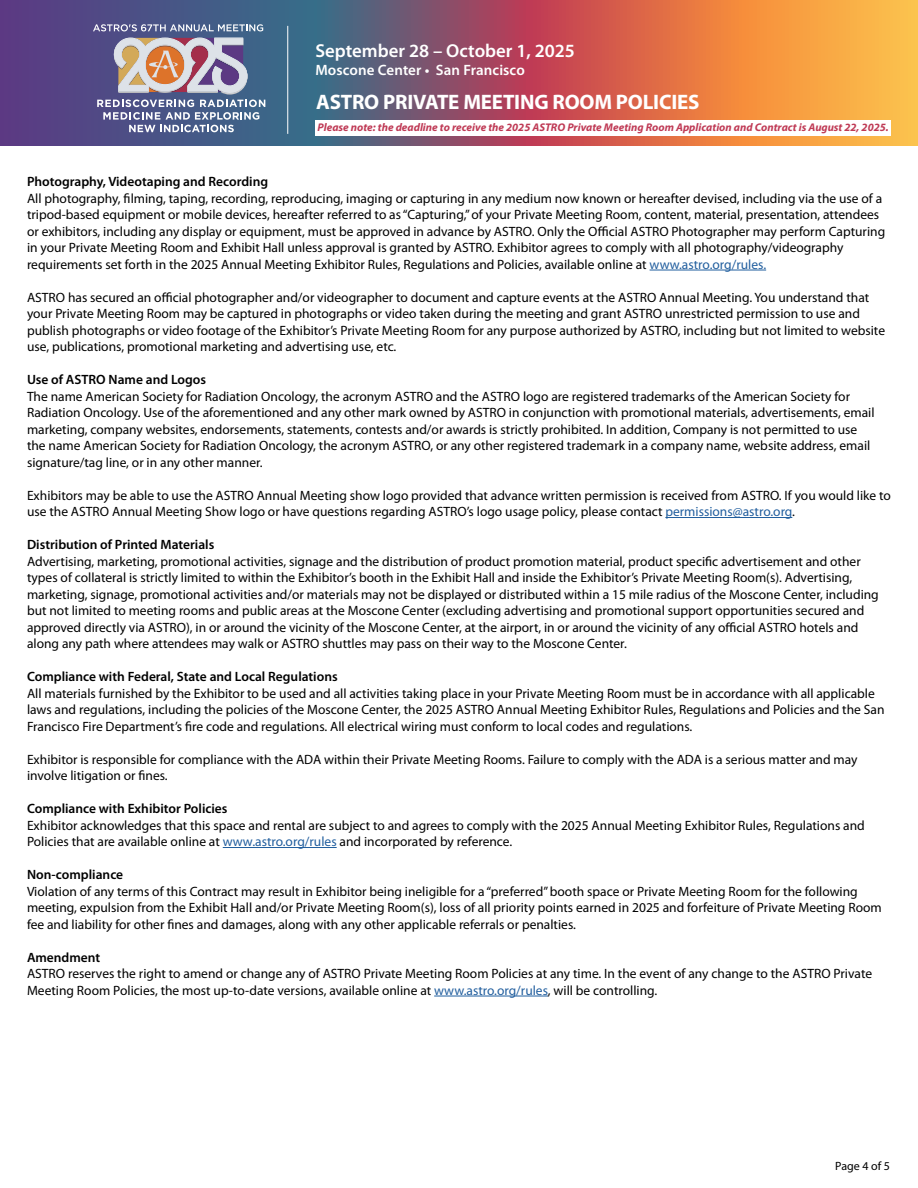
<style>
.page{position:relative;width:918px;height:1188px;background:#fff}
.page>*{position:absolute;margin:0;border:0;box-sizing:border-box;transform-origin:0 0}
.t1{font:700 21px "Myriad Pro";letter-spacing:-.01em;color:#fff}
.t2{font:600 18.75px "Myriad Pro";color:#fff}
.t3{font:600 15px "Myriad Pro";letter-spacing:.005em;color:#fff}
.t4{font:13.5px/16.5px "Myriad Pro";color:#000}
.t5{font:600 13.5px "Myriad Pro";color:#000}
.t6{font:12px "Myriad Pro";color:#000}
.t7{font:italic 700 11.1px "Myriad Pro";color:#bf3a55}
.s1{color:#215e9e}
</style>
<div class="page">
<svg style="left:0;top:0;width:918px;height:146px;background:#a16a63"></svg>
<hr style="left:287px;top:26px;width:1px;height:108px;background:#fff">
<svg style="left:93px;top:24px;width:170px;height:7px"></svg>
<svg style="left:97px;top:38px;width:168px;height:94px;background:#908ca1"></svg>
<div style="left:315px;top:120px;width:576px;height:15px;background:#fff"></div>
<hr style="left:650px;top:270px;width:116px;height:1px;background:#215e9e">
<hr style="left:665px;top:517px;width:127px;height:1px;background:#215e9e">
<hr style="left:223px;top:847px;width:114px;height:1px;background:#215e9e">
<hr style="left:434px;top:996px;width:114px;height:1px;background:#215e9e">
<h2 class="t2" style="left:315px;top:39px;width:261px">September 28 – October 1, 2025</h2>
<p class="t3" style="left:315px;top:61px;width:211px">Moscone Center • San Francisco</p>
<h1 class="t1" style="left:316px;top:89px;width:385px">ASTRO PRIVATE MEETING ROOM POLICIES</h1>
<p class="t7" style="left:318px;top:120px;width:573px">Please note: the deadline to receive the 2025 ASTRO Private Meeting Room Application and Contract is August 22, 2025.</p>
<p class="t5" style="left:27px;top:173px;width:243px">Photography, Videotaping and Recording</p>
<p class="t4" style="left:27px;top:190px;width:860px">All photography, filming, taping, recording, reproducing, imaging or capturing in any medium now known or hereafter devised, including via the use of a tripod-based equipment or mobile devices, hereafter referred to as “Capturing,” of your Private Meeting Room, content, material, presentation, attendees or exhibitors, including any display or equipment, must be approved in advance by ASTRO. Only the Official ASTRO Photographer may perform Capturing in your Private Meeting Room and Exhibit Hall unless approval is granted by ASTRO. Exhibitor agrees to comply with all photography/videography requirements set forth in the 2025 Annual Meeting Exhibitor Rules, Regulations and Policies, available online at <span class="s1">www.astro.org/rules.</span></p>
<p class="t4" style="left:27px;top:289px;width:860px">ASTRO has secured an official photographer and/or videographer to document and capture events at the ASTRO Annual Meeting. You understand that your Private Meeting Room may be captured in photographs or video taken during the meeting and grant ASTRO unrestricted permission to use and publish photographs or video footage of the Exhibitor’s Private Meeting Room for any purpose authorized by ASTRO, including but not limited to website use, publications, promotional marketing and advertising use, etc.</p>
<p class="t5" style="left:27px;top:371px;width:181px">Use of ASTRO Name and Logos</p>
<p class="t4" style="left:27px;top:388px;width:849px">The name American Society for Radiation Oncology, the acronym ASTRO and the ASTRO logo are registered trademarks of the American Society for Radiation Oncology. Use of the aforementioned and any other mark owned by ASTRO in conjunction with promotional materials, advertisements, email marketing, company websites, endorsements, statements, contests and/or awards is strictly prohibited. In addition, Company is not permitted to use the name American Society for Radiation Oncology, the acronym ASTRO, or any other registered trademark in a company name, website address, email signature/tag line, or in any other manner.</p>
<p class="t4" style="left:27px;top:487px;width:866px">Exhibitors may be able to use the ASTRO Annual Meeting show logo provided that advance written permission is received from ASTRO. If you would like to use the ASTRO Annual Meeting Show logo or have questions regarding ASTRO’s logo usage policy, please contact <span class="s1">permissions@astro.org</span>.</p>
<p class="t5" style="left:27px;top:536px;width:189px">Distribution of Printed Materials</p>
<p class="t4" style="left:27px;top:553px;width:853px">Advertising, marketing, promotional activities, signage and the distribution of product promotion material, product specific advertisement and other types of collateral is strictly limited to within the Exhibitor’s booth in the Exhibit Hall and inside the Exhibitor’s Private Meeting Room(s). Advertising, marketing, signage, promotional activities and/or materials may not be displayed or distributed within a 15 mile radius of the Moscone Center, including but not limited to meeting rooms and public areas at the Moscone Center (excluding advertising and promotional support opportunities secured and approved directly via ASTRO), in or around the vicinity of the Moscone Center, at the airport, in or around the vicinity of any official ASTRO hotels and along any path where attendees may walk or ASTRO shuttles may pass on their way to the Moscone Center.</p>
<p class="t5" style="left:27px;top:668px;width:312px">Compliance with Federal, State and Local Regulations</p>
<p class="t4" style="left:27px;top:685px;width:859px">All materials furnished by the Exhibitor to be used and all activities taking place in your Private Meeting Room must be in accordance with all applicable laws and regulations, including the policies of the Moscone Center, the 2025 ASTRO Annual Meeting Exhibitor Rules, Regulations and Policies and the San<br>Francisco Fire Department’s fire code and regulations. All electrical wiring must conform to local codes and regulations.</p>
<p class="t4" style="left:27px;top:751px;width:832px">Exhibitor is responsible for compliance with the ADA within their Private Meeting Rooms. Failure to comply with the ADA is a serious matter and may involve litigation or fines.</p>
<p class="t5" style="left:27px;top:800px;width:202px">Compliance with Exhibitor Policies</p>
<p class="t4" style="left:27px;top:817px;width:839px">Exhibitor acknowledges that this space and rental are subject to and agrees to comply with the 2025 Annual Meeting Exhibitor Rules, Regulations and<br>Policies that are available online at <span class="s1">www.astro.org/rules</span> and incorporated by reference.</p>
<p class="t5" style="left:27px;top:866px;width:98px">Non-compliance</p>
<p class="t4" style="left:27px;top:883px;width:856px">Violation of any terms of this Contract may result in Exhibitor being ineligible for a “preferred” booth space or Private Meeting Room for the following meeting, expulsion from the Exhibit Hall and/or Private Meeting Room(s), loss of all priority points earned in 2025 and forfeiture of Private Meeting Room fee and liability for other fines and damages, along with any other applicable referrals or penalties.</p>
<p class="t5" style="left:27px;top:948px;width:75px">Amendment</p>
<p class="t4" style="left:27px;top:965px;width:847px">ASTRO reserves the right to amend or change any of ASTRO Private Meeting Room Policies at any time. In the event of any change to the ASTRO Private<br>Meeting Room Policies, the most up-to-date versions, available online at <span class="s1">www.astro.org/rules</span>, will be controlling.</p>
<p class="t6" style="left:835px;top:1159px;width:56px">Page 4 of 5</p>
</div>
